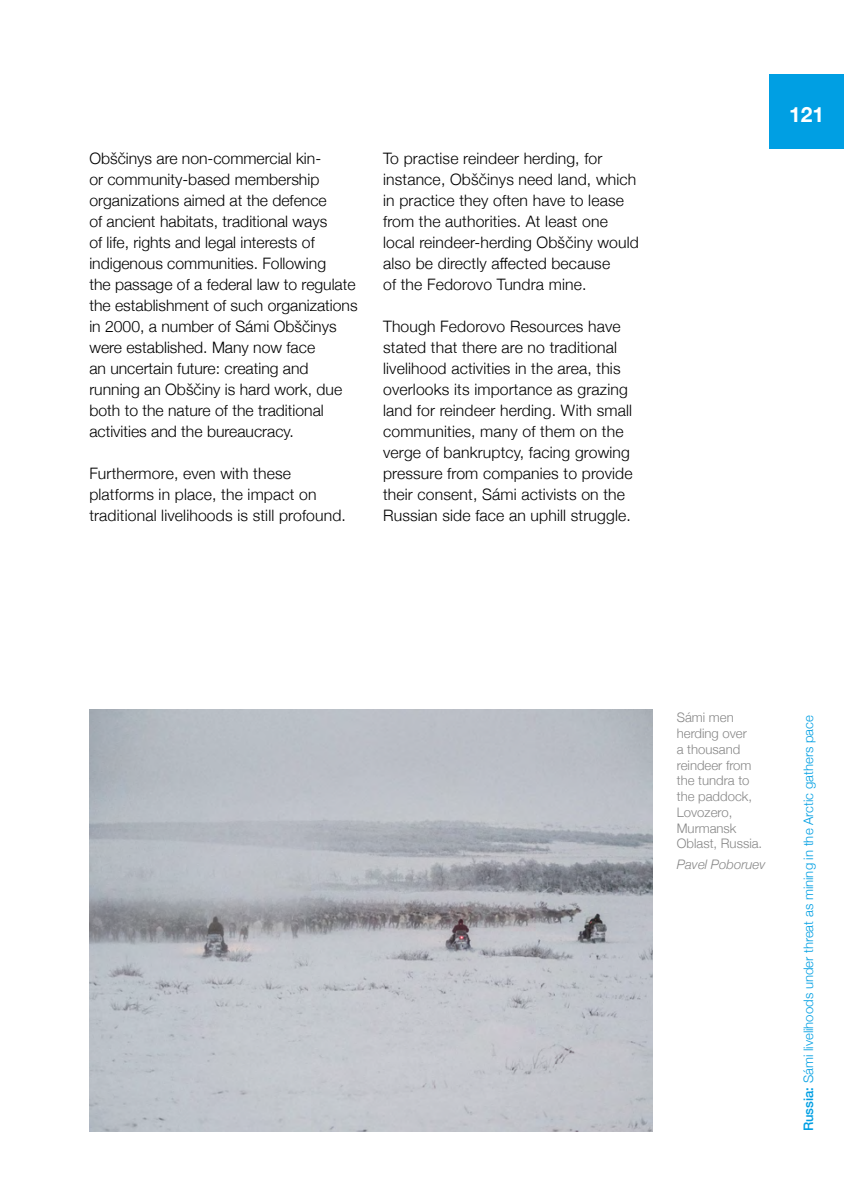
<style>
.page{position:relative;width:844px;height:1191px;background:#fff}
.page>*{position:absolute;margin:0;border:0;box-sizing:border-box;transform-origin:0 0}
.t1{font:700 21px "Helvetica Neue";color:#fff}
.t2{font:300 15.75px/21px "Helvetica Neue";letter-spacing:.01em;color:#000}
.t3{font:300 13.12px/15.8px "Helvetica Neue";color:#878787}
.t4{font:300 13.12px "Helvetica Neue";color:#009fe3}
.t5{font:italic 300 13.12px "Helvetica Neue";color:#878787}
.s1{font-weight:500}
</style>
<div class="page">
<div style="left:769px;top:74px;width:74px;height:75px;background:#009fe3"></div>
<img style="left:89px;top:709px;width:562px;height:422px">
<p class="t2" style="left:89px;top:147px;width:270px">Obščinys are non-commercial kin-<br>or community-based membership organizations aimed at the defence<br>of ancient habitats, traditional ways<br>of life, rights and legal interests of indigenous communities. Following<br>the passage of a federal law to regulate the establishment of such organizations in 2000, a number of Sámi Obščinys were established. Many now face<br>an uncertain future: creating and running an Obščiny is hard work, due both to the nature of the traditional activities and the bureaucracy.</p>
<p class="t2" style="left:89px;top:462px;width:258px">Furthermore, even with these platforms in place, the impact on traditional livelihoods is still profound.</p>
<p class="t2" style="left:383px;top:147px;width:257px">To practise reindeer herding, for instance, Obščinys need land, which in practice they often have to lease from the authorities. At least one local reindeer-herding Obščiny would also be directly affected because<br>of the Fedorovo Tundra mine.</p>
<p class="t2" style="left:383px;top:315px;width:251px">Though Fedorovo Resources have stated that there are no traditional livelihood activities in the area, this overlooks its importance as grazing land for reindeer herding. With small communities, many of them on the verge of bankruptcy, facing growing pressure from companies to provide their consent, Sámi activists on the Russian side face an uphill struggle.</p>
<h1 class="t1" style="left:789px;top:98px;width:37px">121</h1>
<p class="t3" style="left:676px;top:709px;width:87px">Sámi men herding over<br>a thousand reindeer from the tundra to the paddock,<br>Lovozero,<br>Murmansk<br>Oblast, Russia.</p>
<p class="t5" style="left:676px;top:854px;width:90px">Pavel Poboruev</p>
<p class="t4" style="left:797px;top:1131px;width:417px;rotate:-90deg"><span class="s1">Russia:</span> Sámi livelihoods under threat as mining in the Arctic gathers pace</p>
</div>
